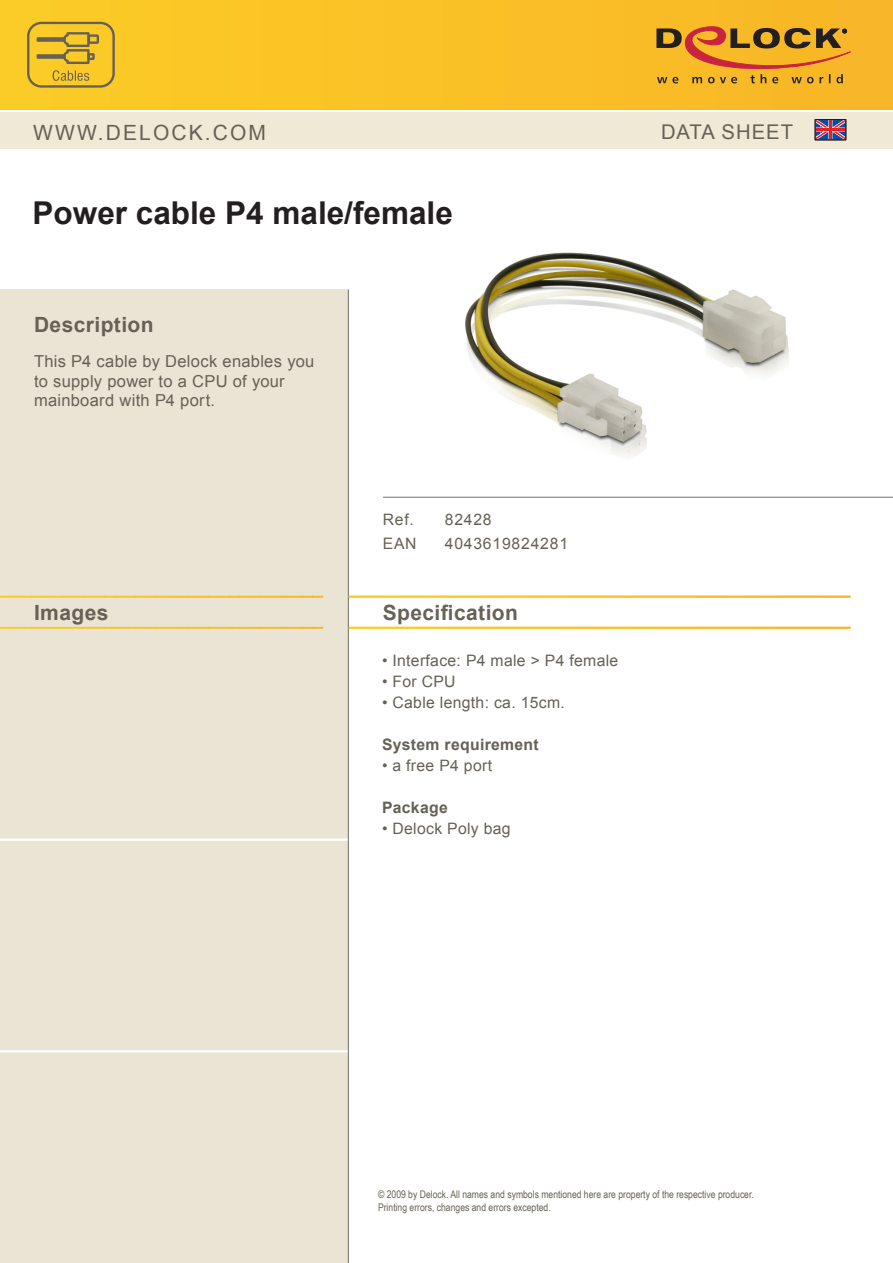
<style>
.page{position:relative;width:893px;height:1263px;background:#fff}
.page>*{position:absolute;margin:0;border:0;box-sizing:border-box;transform-origin:0 0}
.t1{font:700 31.5px "Arial";color:#231f20}
._001{font:700 21px "Arial";letter-spacing:.02em;color:#656156}
.t2{font:21px "Arial";letter-spacing:.1em;color:#656156}
._001-2{font:700 21px "Arial";letter-spacing:.02em;color:#676255}
.t3{font:20.25px "Arial";letter-spacing:.05em;color:#656156}
._001-3{font:16.5px/19.5px "Arial";letter-spacing:.015em;color:#656156}
._003-02{font:15.75px "Arial";letter-spacing:.02em;color:#656156}
._003-02-2{font:700 15.75px "Arial";letter-spacing:.02em;color:#656156}
._003-02-3{font:15.75px "Arial";letter-spacing:.05em;color:#656156}
.t4{font:10.5px "Arial Narrow";color:#676255}
</style>
<div class="page">
<div style="left:0;top:290px;width:349px;height:973px;background:#e9e4d3"></div>
<svg style="left:0;top:596px;width:10px;height:33px"></svg>
<svg style="left:10px;top:596px;width:11px;height:33px"></svg>
<svg style="left:21px;top:596px;width:10px;height:33px"></svg>
<svg style="left:31px;top:596px;width:11px;height:33px"></svg>
<svg style="left:42px;top:596px;width:10px;height:33px"></svg>
<svg style="left:52px;top:596px;width:11px;height:33px"></svg>
<svg style="left:63px;top:596px;width:10px;height:33px"></svg>
<svg style="left:73px;top:596px;width:10px;height:33px"></svg>
<svg style="left:83px;top:596px;width:11px;height:33px"></svg>
<svg style="left:94px;top:596px;width:10px;height:33px"></svg>
<svg style="left:104px;top:596px;width:11px;height:33px"></svg>
<svg style="left:115px;top:596px;width:10px;height:33px"></svg>
<svg style="left:125px;top:596px;width:11px;height:33px"></svg>
<svg style="left:136px;top:596px;width:10px;height:33px"></svg>
<svg style="left:146px;top:596px;width:10px;height:33px"></svg>
<svg style="left:156px;top:596px;width:11px;height:33px"></svg>
<svg style="left:167px;top:596px;width:10px;height:33px"></svg>
<svg style="left:177px;top:596px;width:11px;height:33px"></svg>
<svg style="left:188px;top:596px;width:10px;height:33px"></svg>
<svg style="left:198px;top:596px;width:10px;height:33px"></svg>
<svg style="left:208px;top:596px;width:11px;height:33px"></svg>
<svg style="left:219px;top:596px;width:10px;height:33px"></svg>
<svg style="left:229px;top:596px;width:11px;height:33px"></svg>
<svg style="left:240px;top:596px;width:10px;height:33px"></svg>
<svg style="left:250px;top:596px;width:11px;height:33px"></svg>
<svg style="left:261px;top:596px;width:10px;height:33px"></svg>
<svg style="left:271px;top:596px;width:10px;height:33px"></svg>
<svg style="left:281px;top:596px;width:11px;height:33px"></svg>
<svg style="left:292px;top:596px;width:10px;height:33px"></svg>
<svg style="left:302px;top:596px;width:11px;height:33px"></svg>
<svg style="left:313px;top:596px;width:10px;height:33px"></svg>
<hr style="left:323px;top:596px;width:1px;height:33px;background:#f8b52c">
<div style="left:0;top:0;width:893px;height:109px;background:#fac226"></div>
<div style="left:0;top:113px;width:893px;height:36px;background:#efe9d5"></div>
<svg style="left:656px;top:26px;width:195px;height:57px"></svg>
<svg style="left:817px;top:121px;width:27px;height:17px"></svg>
<hr style="left:829px;top:120px;width:3px;height:20px;background:#ee1d23">
<hr style="left:815px;top:128px;width:31px;height:3px;background:#ee1d23">
<div style="left:815px;top:119px;width:31px;height:21px;border:1px solid #231f20"></div>
<hr style="left:383px;top:497px;width:510px;height:1px;background:#70726e">
<hr style="left:0;top:838px;width:349px;height:3px;background:#fff">
<hr style="left:0;top:1050px;width:349px;height:2px;background:#fff">
<hr style="left:348px;top:290px;width:1px;height:973px;background:#70726e">
<svg style="left:27px;top:22px;width:88px;height:66px"></svg>
<svg style="left:349px;top:596px;width:501px;height:33px"></svg>
<img style="left:465px;top:252px;width:324px;height:204px">
<p class="t2" style="left:33px;top:118px;width:234px">WWW.DELOCK.COM</p>
<p class="t3" style="left:661px;top:119px;width:134px">DATA SHEET</p>
<p class="t1" style="left:33px;top:192px;width:422px">Power cable P4 male/female</p>
<p class="_001" style="left:34px;top:311px;width:121px">Description</p>
<p class="_001-3" style="left:34px;top:352px;width:282px">This P4 cable by Delock enables you to supply power to a CPU of your mainboard with P4 port.</p>
<p class="_001" style="left:34px;top:599px;width:76px">Images</p>
<p class="_003-02" style="left:383px;top:509px;width:33px">Ref.</p>
<p class="_003-02" style="left:383px;top:533px;width:35px">EAN</p>
<p class="_003-02" style="left:445px;top:509px;width:48px">82428</p>
<p class="_003-02-3" style="left:445px;top:533px;width:125px">4043619824281</p>
<p class="_001-2" style="left:383px;top:599px;width:137px">Specification</p>
<p class="_003-02" style="left:382px;top:650px;width:238px">• Interface: P4 male &gt; P4 female</p>
<p class="_003-02" style="left:382px;top:671px;width:75px">• For CPU</p>
<p class="_003-02" style="left:382px;top:692px;width:184px">• Cable length: ca. 15cm.</p>
<p class="_003-02-2" style="left:382px;top:734px;width:158px">System requirement</p>
<p class="_003-02" style="left:382px;top:755px;width:112px">• a free P4 port</p>
<p class="_003-02-2" style="left:382px;top:797px;width:67px">Package</p>
<p class="_003-02" style="left:382px;top:818px;width:130px">• Delock Poly bag</p>
<p class="t4" style="left:378px;top:1186px;width:377px">© 2009 by Delock. All names and symbols mentioned here are property of the respective producer.</p>
<p class="t4" style="left:378px;top:1200px;width:174px">Printing errors, changes and errors excepted.</p>
</div>
